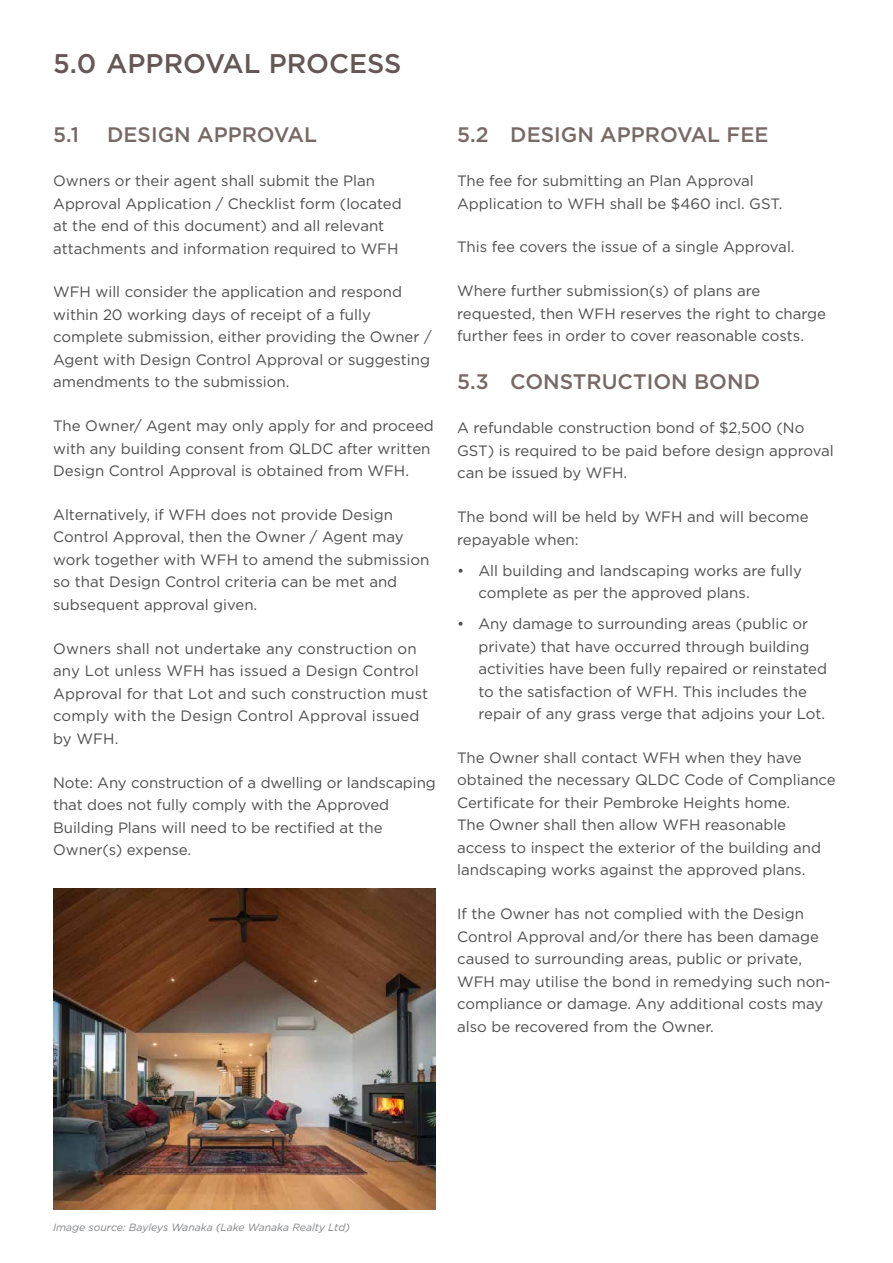
<style>
.page{position:relative;width:893px;height:1263px;background:#fff}
.page>*{position:absolute;margin:0;border:0;box-sizing:border-box;transform-origin:0 0}
.t1{font:500 27px "Gotham";color:#645856}
.t2{font:500 21px "Gotham";color:#776966}
.t3{font:15px/22.5px "Gotham";color:#4d4d4f}
.t4{font:italic 10.5px "Gotham";color:#808285}
</style>
<div class="page">
<img style="left:53px;top:889px;width:383px;height:321px">
<h1 class="t1" style="left:53px;top:48px;width:350px">5.0 APPROVAL PROCESS</h1>
<h2 class="t2" style="left:53px;top:123px;width:27px">5.1</h2>
<h2 class="t2" style="left:107px;top:123px;width:211px">DESIGN APPROVAL</h2>
<p class="t3" style="left:53px;top:169px;width:350px">Owners or their agent shall submit the Plan Approval Application / Checklist form (located at the end of this document) and all relevant attachments and information required to WFH</p>
<p class="t3" style="left:53px;top:281px;width:380px">WFH will consider the application and respond within 20 working days of receipt of a fully complete submission, either providing the Owner / Agent with Design Control Approval or suggesting amendments to the submission.</p>
<p class="t3" style="left:53px;top:414px;width:382px">The Owner/ Agent may only apply for and proceed with any building consent from QLDC after written<br>Design Control Approval is obtained from WFH.</p>
<p class="t3" style="left:53px;top:503px;width:378px">Alternatively, if WFH does not provide Design Control Approval, then the Owner / Agent may work together with WFH to amend the submission so that Design Control criteria can be met and subsequent approval given.</p>
<p class="t3" style="left:53px;top:637px;width:377px">Owners shall not undertake any construction on any Lot unless WFH has issued a Design Control Approval for that Lot and such construction must comply with the Design Control Approval issued by WFH.</p>
<p class="t3" style="left:53px;top:771px;width:384px">Note: Any construction of a dwelling or landscaping that does not fully comply with the Approved Building Plans will need to be rectified at the Owner(s) expense.</p>
<h2 class="t2" style="left:457px;top:123px;width:313px">5.2 DESIGN APPROVAL FEE</h2>
<p class="t3" style="left:457px;top:169px;width:327px">The fee for submitting an Plan Approval<br>Application to WFH shall be $460 incl. GST.</p>
<p class="t3" style="left:457px;top:236px;width:339px">This fee covers the issue of a single Approval.</p>
<p class="t3" style="left:457px;top:279px;width:370px">Where further submission(s) of plans are requested, then WFH reserves the right to charge further fees in order to cover reasonable costs.</p>
<h2 class="t2" style="left:457px;top:370px;width:305px">5.3 CONSTRUCTION BOND</h2>
<p class="t3" style="left:457px;top:416px;width:378px">A refundable construction bond of $2,500 (No<br>GST) is required to be paid before design approval can be issued by WFH.</p>
<p class="t3" style="left:457px;top:505px;width:353px">The bond will be held by WFH and will become repayable when:</p>
<p class="t3" style="left:478px;top:559px;width:325px;text-indent:-21px">• All building and landscaping works are fully complete as per the approved plans.</p>
<p class="t3" style="left:478px;top:612px;width:350px;text-indent:-21px">• Any damage to surrounding areas (public or private) that have occurred through building activities have been fully repaired or reinstated to the satisfaction of WFH. This includes the repair of any grass verge that adjoins your Lot.</p>
<p class="t3" style="left:457px;top:746px;width:380px">The Owner shall contact WFH when they have obtained the necessary QLDC Code of Compliance Certificate for their Pembroke Heights home.<br>The Owner shall then allow WFH reasonable access to inspect the exterior of the building and landscaping works against the approved plans.</p>
<p class="t3" style="left:457px;top:902px;width:375px">If the Owner has not complied with the Design Control Approval and/or there has been damage caused to surrounding areas, public or private, WFH may utilise the bond in remedying such non&shy;compliance or damage. Any additional costs may also be recovered from the Owner.</p>
<p class="t4" style="left:53px;top:1221px;width:298px">Image source: Bayleys Wanaka (Lake Wanaka Realty Ltd)</p>
</div>
